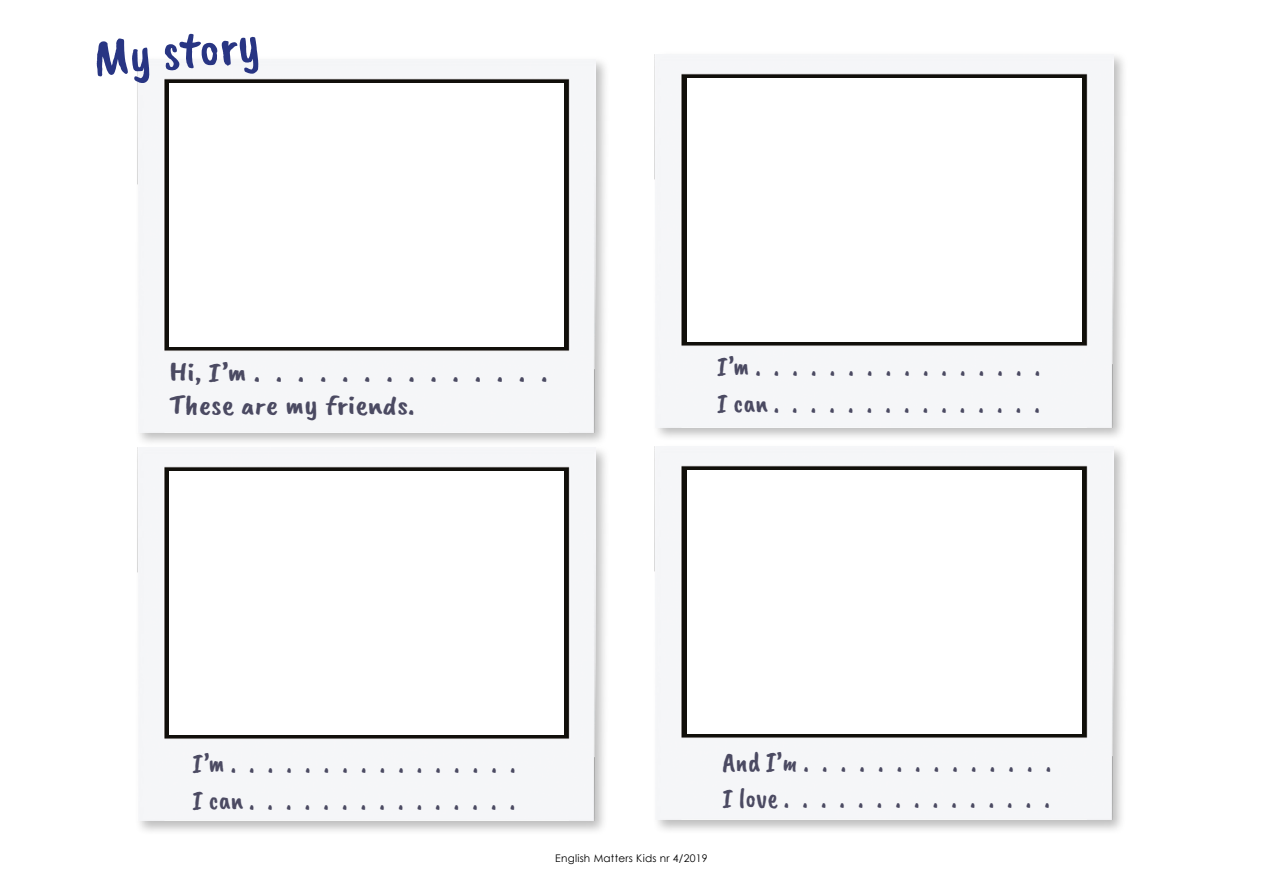
<style>
.page{position:relative;width:1263px;height:893px;background:#fff}
.page>*{position:absolute;margin:0;border:0;box-sizing:border-box;transform-origin:0 0}
.t1{font:53.7px "Caveat Brush";color:#283583}
.t2{font:27.75px/36.2px "Caveat Brush";color:#4b4a62}
.t3{font:27.75px/33.3px "Caveat Brush";color:#4b4a62;scale:1.19 1}
.t4{font:10.5px "Century Gothic";letter-spacing:.02em;color:#000}
</style>
<div class="page">
<div style="left:135px;top:56px;width:476px;height:391px;background:#000;opacity:.26"></div>
<img style="left:137px;top:59px;width:458px;height:373px">
<div style="left:169px;top:83px;width:395px;height:263px;background:#fff"></div>
<div style="left:135px;top:444px;width:476px;height:392px;background:#000;opacity:.26"></div>
<img style="left:137px;top:448px;width:458px;height:373px">
<div style="left:169px;top:472px;width:395px;height:263px;background:#fff"></div>
<div style="left:652px;top:51px;width:476px;height:391px;background:#000;opacity:.26"></div>
<img style="left:655px;top:54px;width:458px;height:373px">
<div style="left:687px;top:78px;width:394px;height:263px;background:#fff"></div>
<div style="left:652px;top:443px;width:476px;height:392px;background:#000;opacity:.26"></div>
<img style="left:655px;top:447px;width:458px;height:373px">
<div style="left:687px;top:471px;width:394px;height:263px;background:#fff"></div>
<h1 class="t1" style="left:90px;top:27px;width:169px;rotate:-5deg">My story</h1>
<p class="t3" style="left:169px;top:356px;width:320px">Hi, I’m ..............<br>These are my friends.</p>
<p class="t2" style="left:717px;top:349px;width:325px">I’m ................<br>I can ...............</p>
<p class="t2" style="left:192px;top:746px;width:325px">I’m ................<br>I can ...............</p>
<p class="t2" style="left:722px;top:745px;width:330px">And I’m ..............<br>I love ...............</p>
<p class="t4" style="left:555px;top:850px;width:154px">English Matters Kids nr 4/2019</p>
</div>
